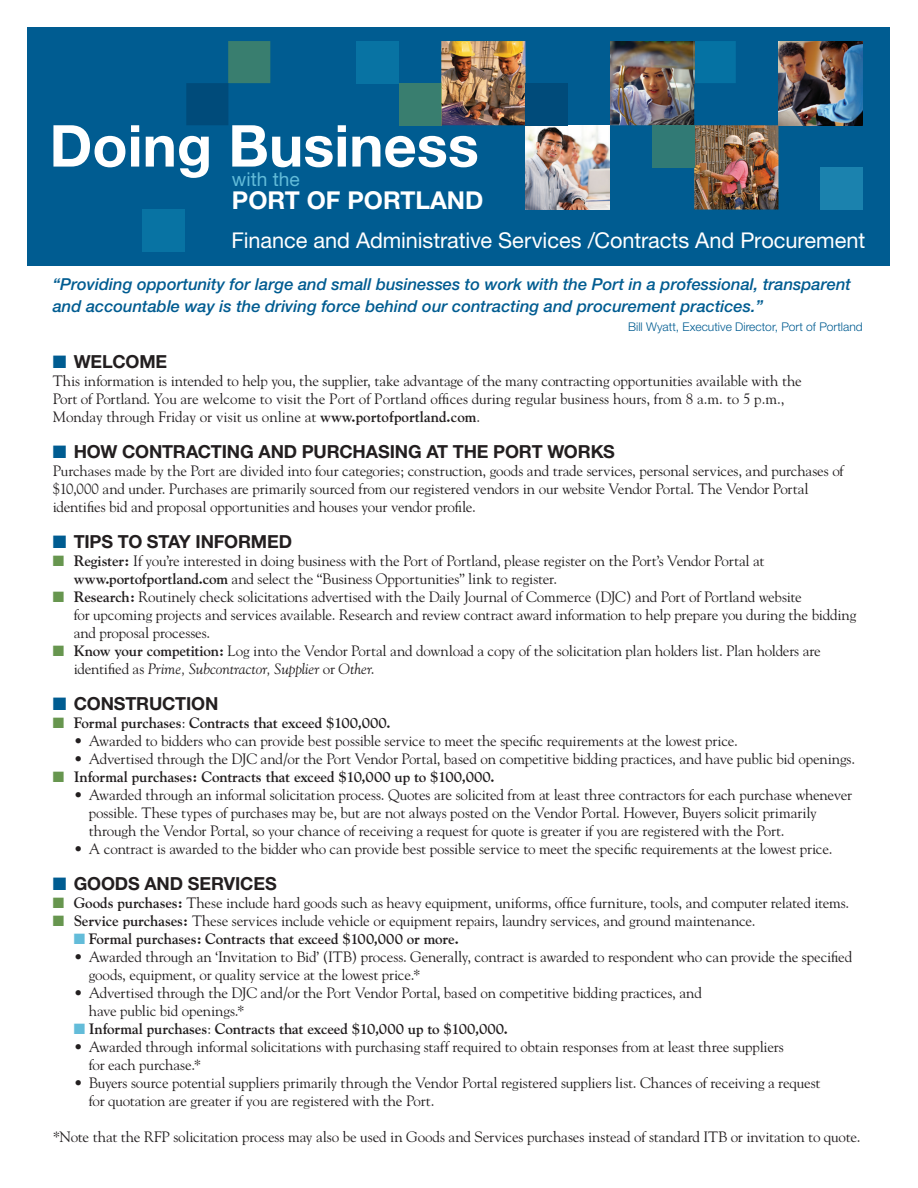
<style>
.page{position:relative;width:918px;height:1188px;background:#fff}
.page>*{position:absolute;margin:0;border:0;box-sizing:border-box;transform-origin:0 0}
.t1{font:700 57.9px "Helvetica Neue LT Std";color:#fff}
.t2{font:700 24.6px "Helvetica Neue LT Std";color:#fff}
.t3{font:21.75px "Helvetica Neue LT Std";letter-spacing:-.005em;color:#fff}
.t4{font:19.2px "Helvetica Neue LT Std";color:#63bcd9}
.t5{font:700 18px "Helvetica Neue LT Std";letter-spacing:-.01em;color:#231f20}
.t6{font:italic 500 16.5px/21.6px "Helvetica Neue LT Std";color:#005c91}
.t7{font:15px/18px "Goudy";letter-spacing:-.01em;color:#231f20}
.t8{font:700 15px "Goudy";letter-spacing:-.01em;color:#231f20}
.t9{font:15px "Goudy Italic Os F";color:#231f20}
.t10{font:300 12px "Helvetica Neue LT Std";color:#005c91}
.s1{color:#005c91}
.s2{font-weight:700}
.s3{color:#67964f}
.s4{font-family:"Goudy"}
.s5{font-weight:400}
.s6{color:#63bcd9}
</style>
<div class="page">
<div style="left:27px;top:27px;width:863px;height:239px;background:#005c91"></div>
<img style="left:441px;top:41px;width:85px;height:84px">
<img style="left:526px;top:125px;width:84px;height:85px">
<img style="left:610px;top:41px;width:84px;height:84px">
<img style="left:778px;top:41px;width:85px;height:84px">
<img style="left:694px;top:125px;width:84px;height:85px">
<div style="left:695px;top:41px;width:41px;height:42px;background:#0572a3"></div>
<img style="left:694px;top:41px;width:1px;height:42px">
<div style="left:652px;top:126px;width:42px;height:41px;background:#317a75"></div>
<img style="left:652px;top:125px;width:42px;height:1px">
<img style="left:694px;top:125px;width:1px;height:42px">
<div style="left:399px;top:83px;width:42px;height:42px;background:#397e6f"></div>
<img style="left:441px;top:83px;width:1px;height:42px">
<div style="left:821px;top:167px;width:42px;height:43px;background:#1b82ae"></div>
<div style="left:526px;top:83px;width:42px;height:42px;background:#004b7a"></div>
<div style="left:357px;top:41px;width:42px;height:42px;background:#0873a3"></div>
<div style="left:142px;top:210px;width:42px;height:42px;background:#0873a3"></div>
<svg style="left:186px;top:41px;width:84px;height:84px"></svg>
<h1 class="t1" style="left:49px;top:110px;width:431px">Doing Business</h1>
<p class="t4" style="left:232px;top:168px;width:69px">with the</p>
<h2 class="t2" style="left:232px;top:185px;width:253px">PORT OF PORTLAND</h2>
<h3 class="t3" style="left:232px;top:228px;width:635px">Finance and Administrative Services /Contracts And Procurement</h3>
<p class="t6" style="left:53px;top:274px;width:800px">“Providing opportunity for large and small businesses to work with the Port in a professional, transparent and accountable way is the driving force behind our contracting and procurement practices.”</p>
<p class="t10" style="left:628px;top:319px;width:236px">Bill Wyatt, Executive Director, Port of Portland</p>
<p class="t5" style="left:53px;top:351px;width:116px"><span class="s1">■</span> WELCOME</p>
<p class="t7" style="left:53px;top:372px;width:751px">This information is intended to help you, the supplier, take advantage of the many contracting opportunities available with the<br>Port of Portland. You are welcome to visit the Port of Portland offices during regular business hours, from 8 a.m. to 5 p.m.,<br>Monday through Friday or visit us online at <span class="s2">www.portofportland.com</span>.</p>
<p class="t5" style="left:53px;top:441px;width:564px"><span class="s1">■</span> HOW CONTRACTING AND PURCHASING AT THE PORT WORKS</p>
<p class="t7" style="left:53px;top:462px;width:793px">Purchases made by the Port are divided into four categories; construction, goods and trade services, personal services, and purchases of $10,000 and under. Purchases are primarily sourced from our registered vendors in our website Vendor Portal. The Vendor Portal identifies bid and proposal opportunities and houses your vendor profile.</p>
<p class="t5" style="left:53px;top:531px;width:241px"><span class="s1">■</span> TIPS TO STAY INFORMED</p>
<p class="t7" style="left:74px;top:552px;width:692px;text-indent:-21px"><span class="s3">■</span> <span class="s2">Register:</span> If you’re interested in doing business with the Port of Portland, please register on the Port’s Vendor Portal at <span class="s2">www.portofportland.com</span> and select the “Business Opportunities” link to register.</p>
<p class="t7" style="left:74px;top:588px;width:784px;text-indent:-21px"><span class="s3">■</span> <span class="s2">Research:</span> Routinely check solicitations advertised with the Daily Journal of Commerce (DJC) and Port of Portland website<br>for upcoming projects and services available. Research and review contract award information to help prepare you during the bidding and proposal processes.</p>
<p class="t7" style="left:53px;top:642px;width:770px"><span class="s3">■</span> <span class="s2">Know your competition:</span> Log into the Vendor Portal and download a copy of the solicitation plan holders list. Plan holders are</p>
<p class="t9" style="left:74px;top:660px;width:302px"><span class="s4">identified as</span> Prime, Subcontractor, Supplier <span class="s4">or</span> Other<span class="s4">.</span></p>
<p class="t5" style="left:53px;top:693px;width:167px"><span class="s1">■</span> CONSTRUCTION</p>
<p class="t8" style="left:53px;top:714px;width:339px"><span class="s3">■</span> Formal purchases<span class="s5">:</span> Contracts that exceed $100,000.</p>
<p class="t7" style="left:74px;top:732px;width:666px">• Awarded to bidders who can provide best possible service to meet the specific requirements at the lowest price.</p>
<p class="t7" style="left:74px;top:750px;width:783px">• Advertised through the DJC and/or the Port Vendor Portal, based on competitive bidding practices, and have public bid openings.</p>
<p class="t8" style="left:53px;top:768px;width:443px"><span class="s3">■</span> Informal purchases: Contracts that exceed $10,000 up to $100,000.</p>
<p class="t7" style="left:89px;top:786px;width:765px;text-indent:-15px">• Awarded through an informal solicitation process. Quotes are solicited from at least three contractors for each purchase whenever possible. These types of purchases may be, but are not always posted on the Vendor Portal. However, Buyers solicit primarily through the Vendor Portal, so your chance of receiving a request for quote is greater if you are registered with the Port.</p>
<p class="t7" style="left:74px;top:840px;width:760px">• A contract is awarded to the bidder who can provide best possible service to meet the specific requirements at the lowest price.</p>
<p class="t5" style="left:53px;top:873px;width:225px"><span class="s1">■</span> GOODS AND SERVICES</p>
<p class="t7" style="left:53px;top:894px;width:798px"><span class="s3">■</span> <span class="s2">Goods purchases:</span> These include hard goods such as heavy equipment, uniforms, office furniture, tools, and computer related items.</p>
<p class="t7" style="left:53px;top:912px;width:705px"><span class="s3">■</span> <span class="s2">Service purchases:</span> These services include vehicle or equipment repairs, laundry services, and ground maintenance.</p>
<p class="t8" style="left:74px;top:930px;width:387px"><span class="s6">■</span> Formal purchases: Contracts that exceed $100,000 or more.</p>
<p class="t7" style="left:89px;top:948px;width:765px;text-indent:-15px">• Awarded through an ‘Invitation to Bid’ (ITB) process. Generally, contract is awarded to respondent who can provide the specified goods, equipment, or quality service at the lowest price.*</p>
<p class="t7" style="left:89px;top:984px;width:615px;text-indent:-15px">• Advertised through the DJC and/or the Port Vendor Portal, based on competitive bidding practices, and have public bid openings.*</p>
<p class="t8" style="left:74px;top:1020px;width:436px"><span class="s6">■</span> Informal purchases<span class="s5">:</span> Contracts that exceed $10,000 up to $100,000.</p>
<p class="t7" style="left:89px;top:1038px;width:697px;text-indent:-15px">• Awarded through informal solicitations with purchasing staff required to obtain responses from at least three suppliers for each purchase.*</p>
<p class="t7" style="left:89px;top:1074px;width:733px;text-indent:-15px">• Buyers source potential suppliers primarily through the Vendor Portal registered suppliers list. Chances of receiving a request for quotation are greater if you are registered with the Port.</p>
<p class="t7" style="left:53px;top:1128px;width:809px">*Note that the RFP solicitation process may also be used in Goods and Services purchases instead of standard ITB or invitation to quote.</p>
</div>
